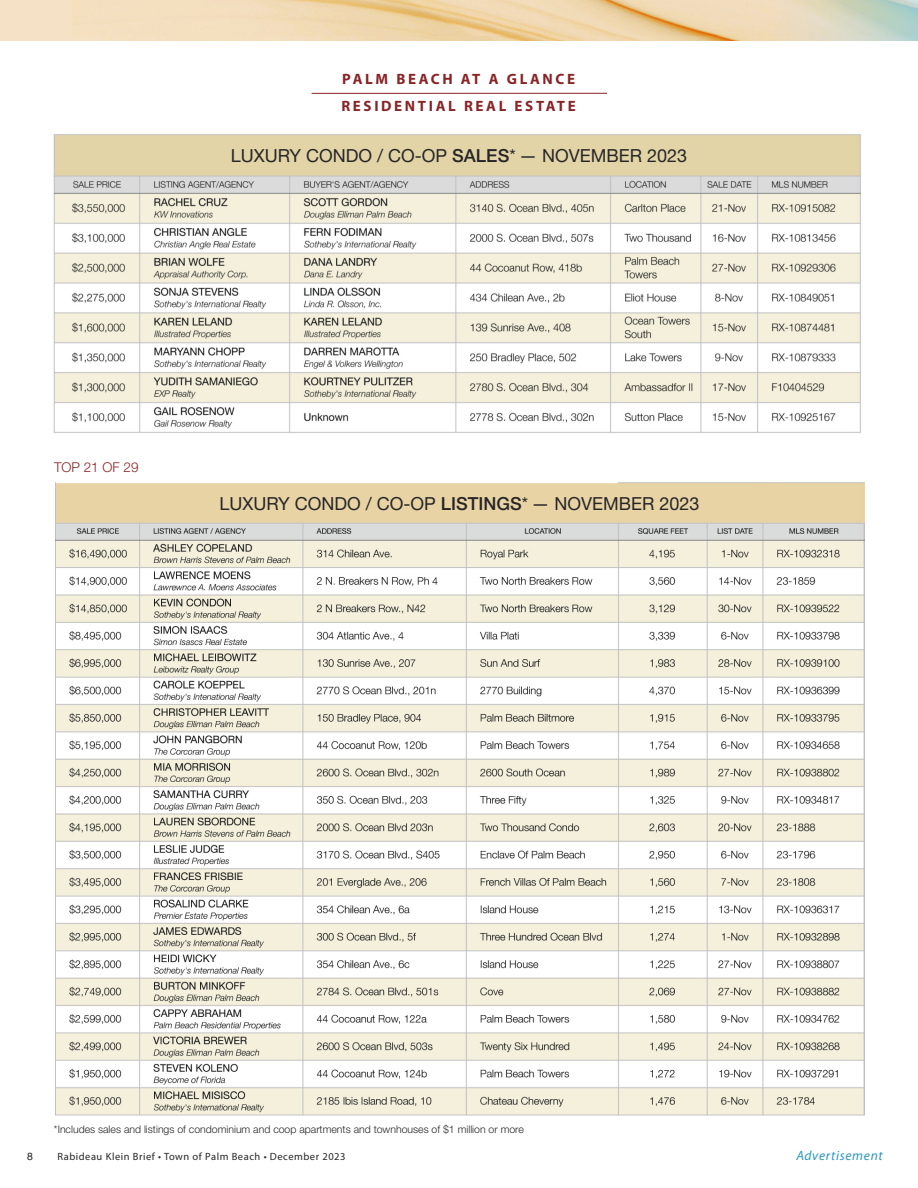
<style>
.page{position:relative;width:918px;height:1188px;background:#fff}
.page>*{position:absolute;margin:0;border:0;box-sizing:border-box;transform-origin:0 0}
.t1{font:18px "Helvetica Neue";color:#272627}
.t2{font:700 15px/27px "Myriad Pro";letter-spacing:.175em;color:#892427}
.t3{font:italic 13.5px "Myriad Pro";letter-spacing:.05em;color:#2d97be}
.t4{font:300 13.5px "Helvetica Neue";color:#892427}
.t5{font:300 10.5px "Helvetica Neue";color:#272627}
.t6{font:10.5px "Myriad Pro";letter-spacing:.05em;color:#272627}
.t7{font:10.5px "Helvetica";color:#272627}
.s1{font-weight:500}
</style>
<div class="page">
<img style="left:0;top:0;width:918px;height:40px">
<img style="left:53px;top:134px;width:808px;height:299px">
<hr style="left:312px;top:93px;width:295px;height:1px;background:#892427">
<img style="left:56px;top:482px;width:808px;height:634px">
<h2 class="t2" style="left:341px;top:66px;width:236px">PALM BEACH AT A GLANCE<br>RESIDENTIAL REAL ESTATE</h2>
<h1 class="t1" style="left:231px;top:140px;width:458px">LUXURY CONDO / CO-OP <span class="s1">SALES</span>* — NOVEMBER 2023</h1>
<p class="t4" style="left:54px;top:456px;width:86px">TOP 21 OF 29</p>
<h1 class="t1" style="left:219px;top:488px;width:482px">LUXURY CONDO / CO-OP <span class="s1">LISTINGS</span>* — NOVEMBER 2023</h1>
<p class="t5" style="left:54px;top:1121px;width:471px">*Includes sales and listings of condominium and coop apartments and townhouses of $1 million or more</p>
<p class="t7" style="left:27px;top:1151px;width:7px">8</p>
<p class="t6" style="left:57px;top:1153px;width:290px">Rabideau Klein Brief • Town of Palm Beach • December 2023</p>
<p class="t3" style="left:796px;top:1151px;width:88px">Advertisement</p>
</div>
